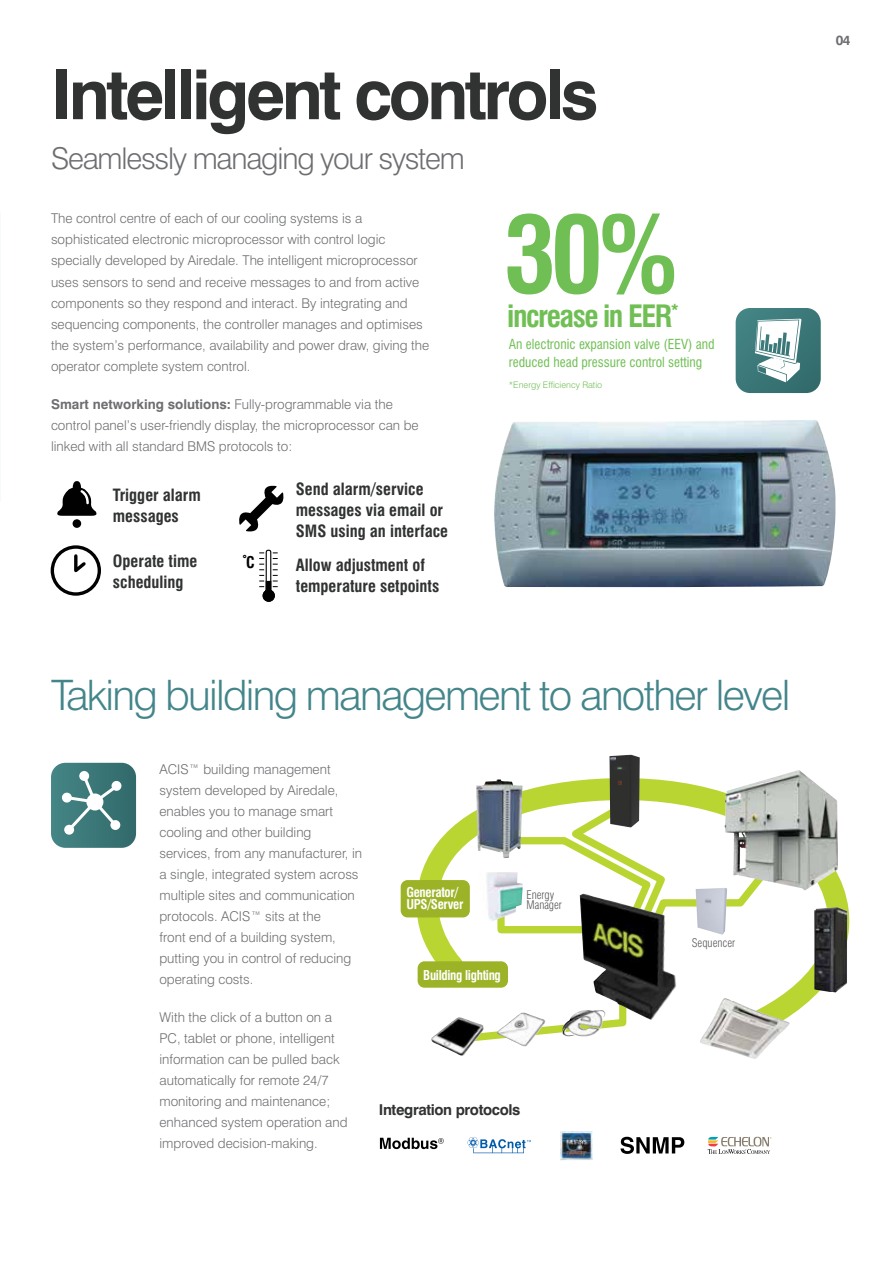
<style>
.page{position:relative;width:893px;height:1263px;background:#fff}
.page>*{position:absolute;margin:0;border:0;box-sizing:border-box;transform-origin:0 0}
.t1{font:700 condensed 105px "Swiss 721 BT";color:#70bf54}
.t2{font:700 69px "Swiss 721 BT";letter-spacing:-.05em;color:#313232}
.t3{font:300 42px "Swiss 721 BT";letter-spacing:-.04em;color:#43858a}
.t4{font:300 30px "Swiss 721 BT";letter-spacing:-.04em;color:#6d6e71}
.t5{font:700 condensed 30px "Swiss 721 BT";letter-spacing:-.05em;color:#70bf54}
.t6{font:18px "Alternate Gothic No 2 BT";letter-spacing:-.025em;color:#6d6e71}
.t7{font:700 condensed 16.5px/21px "Swiss 721 BT";color:#313232}
.t8{font:700 condensed 15.75px "Swiss 721 BT";color:#000}
.t9{font:700 15px "Swiss 721 BT";letter-spacing:-.025em;color:#313232}
.t10{font:300 13.5px/21px "Swiss 721 BT";color:#6d6e71}
.t11{font:condensed 13.5px/18px "Swiss 721 BT";color:#70bf54}
.t12{font:700 13.5px "Swiss 721 BT";color:#6d6e71}
.t13{font:700 condensed 13.2px/11.7px "Swiss 721 BT";letter-spacing:-.025em;color:#fff}
.t14{font:300 condensed 11.7px/10.2px "Swiss 721 BT";color:#58595b}
.t15{font:300 9px "Swiss 721 BT";color:#70bf54}
.s1{font-weight:700}
</style>
<div class="page">
<div style="left:73px;top:519px;width:8px;height:9px;background:#010101;border-radius:50%"></div>
<svg style="left:57px;top:481px;width:40px;height:35px"></svg>
<div style="left:51px;top:545px;width:50px;height:51px;border:3px solid #010101;border-radius:50%"></div>
<svg style="left:74px;top:552px;width:15px;height:21px"></svg>
<svg style="left:239px;top:485px;width:45px;height:46px"></svg>
<svg style="left:259px;top:549px;width:19px;height:53px"></svg>
<svg style="left:414px;top:778px;width:435px;height:272px"></svg>
<img style="left:696px;top:888px;width:31px;height:47px">
<img style="left:479px;top:872px;width:44px;height:51px">
<img style="left:497px;top:894px;width:180px;height:150px">
<div style="left:418px;top:962px;width:89px;height:25px;background:#9cb227;border-radius:6px"></div>
<div style="left:418px;top:961px;width:90px;height:27px;border:1px solid #9cb227;border-radius:6px"></div>
<div style="left:401px;top:881px;width:68px;height:36px;background:#9cb227;border-radius:6px"></div>
<div style="left:401px;top:880px;width:69px;height:37px;border:1px solid #9cb227;border-radius:6px"></div>
<img style="left:725px;top:770px;width:113px;height:120px">
<img style="left:814px;top:907px;width:33px;height:85px">
<img style="left:700px;top:998px;width:89px;height:61px">
<img style="left:476px;top:779px;width:47px;height:79px">
<img style="left:609px;top:755px;width:31px;height:72px">
<svg style="left:736px;top:308px;width:85px;height:85px"></svg>
<svg style="left:51px;top:763px;width:85px;height:85px;background:#578a8b"></svg>
<img style="left:561px;top:1132px;width:32px;height:29px">
<svg style="left:708px;top:1137px;width:63px;height:17px"></svg>
<svg style="left:467px;top:1137px;width:64px;height:16px"></svg>
<svg style="left:380px;top:1138px;width:64px;height:11px"></svg>
<svg style="left:621px;top:1137px;width:63px;height:17px"></svg>
<img style="left:494px;top:420px;width:341px;height:167px">
<h2 class="t2" style="left:51px;top:53px;width:549px">Intelligent controls</h2>
<h3 class="t4" style="left:51px;top:140px;width:415px">Seamlessly managing your system</h3>
<p class="t10" style="left:51px;top:208px;width:380px">The control centre of each of our cooling systems is a sophisticated electronic microprocessor with control logic specially developed by Airedale. The intelligent microprocessor uses sensors to send and receive messages to and from active components so they respond and interact. By integrating and sequencing components, the controller manages and optimises the system’s performance, availability and power draw, giving the operator complete system control.</p>
<p class="t10" style="left:51px;top:393px;width:369px"><span class="s1">Smart networking solutions:</span> Fully-programmable via the control panel’s user-friendly display, the microprocessor can be linked with all standard BMS protocols to:</p>
<h1 class="t1" style="left:503px;top:192px;width:177px">30%</h1>
<h3 class="t5" style="left:507px;top:298px;width:173px">increase in EER<sup>*</sup></h3>
<p class="t11" style="left:509px;top:335px;width:207px">An electronic expansion valve (EEV) and reduced head pressure control setting</p>
<p class="t15" style="left:509px;top:379px;width:95px">*Energy Efficiency Ratio</p>
<p class="t7" style="left:113px;top:484px;width:89px">Trigger alarm messages</p>
<p class="t7" style="left:113px;top:550px;width:86px">Operate time scheduling</p>
<p class="t8" style="left:112px;top:549px;width:16px">˚C</p>
<p class="t8" style="left:241px;top:553px;width:16px">˚C</p>
<p class="t7" style="left:296px;top:479px;width:154px">Send alarm/service messages via email or<br>SMS using an interface</p>
<p class="t7" style="left:296px;top:554px;width:145px">Allow adjustment of temperature setpoints</p>
<p class="t8" style="left:361px;top:487px;width:16px">˚C</p>
<h3 class="t3" style="left:51px;top:670px;width:741px">Taking building management to another level</h3>
<p class="t10" style="left:159px;top:758px;width:204px">ACIS™ building management system developed by Airedale, enables you to manage smart cooling and other building services, from any manufacturer, in a single, integrated system across multiple sites and communication protocols. ACIS™ sits at the<br>front end of a building system, putting you in control of reducing operating costs.</p>
<p class="t10" style="left:159px;top:1006px;width:190px">With the click of a button on a<br>PC, tablet or phone, intelligent information can be pulled back automatically for remote 24/7 monitoring and maintenance; enhanced system operation and improved decision-making.</p>
<h3 class="t6" style="left:157px;top:852px;width:44px">REMOTE</h3>
<p class="t13" style="left:406px;top:887px;width:59px">Generator/<br>UPS/Server</p>
<p class="t14" style="left:527px;top:890px;width:37px">Energy<br>Manager</p>
<p class="t13" style="left:423px;top:969px;width:79px">Building lighting</p>
<p class="t9" style="left:379px;top:1100px;width:143px">Integration protocols</p>
<p class="t14" style="left:692px;top:938px;width:45px">Sequencer</p>
<p class="t12" style="left:836px;top:32px;width:16px">04</p>
</div>
